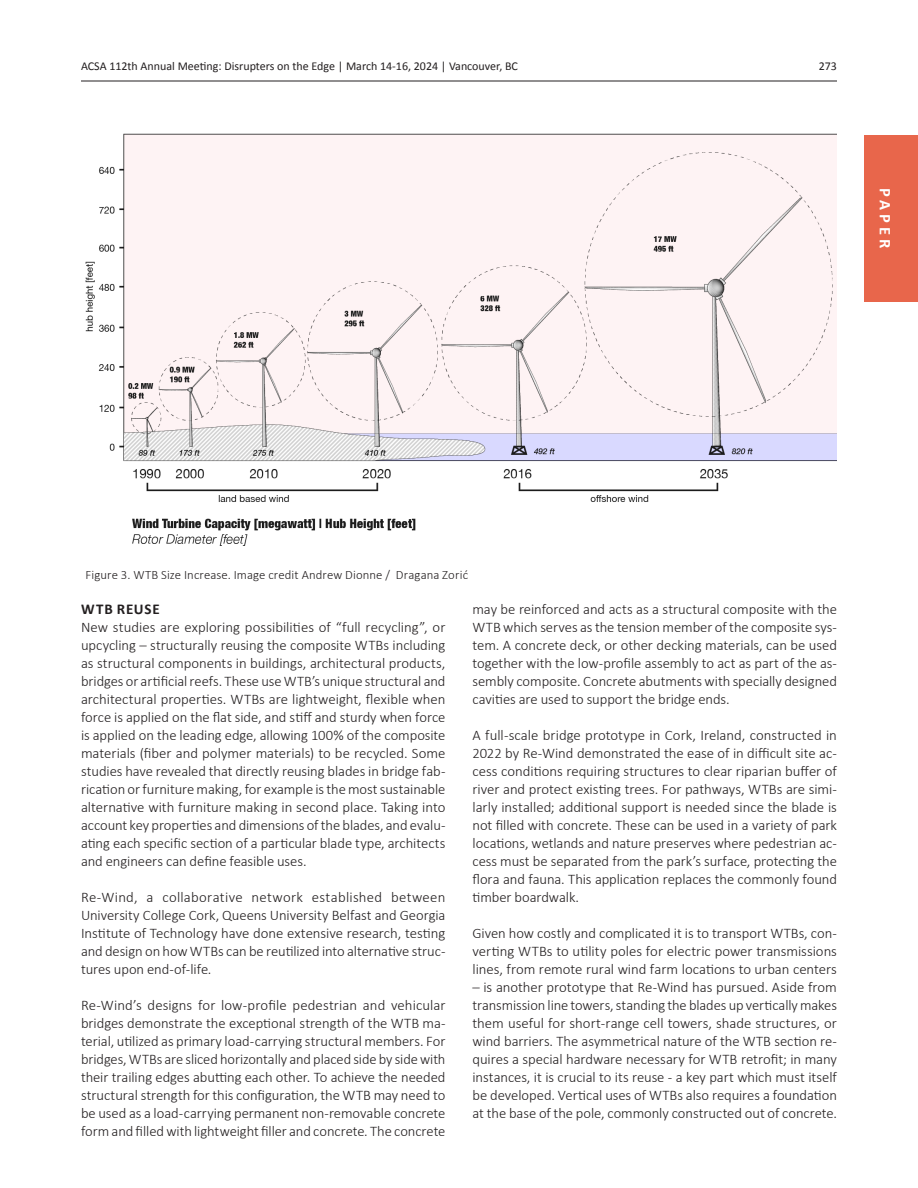
<style>
.page{position:relative;width:918px;height:1188px;background:#fff}
.page>*{position:absolute;margin:0;border:0;box-sizing:border-box;transform-origin:0 0}
.t1{font:700 16.5px "Calibri";letter-spacing:.235em;color:#fff}
._05_Section_Header{font:700 15px "Calibri";letter-spacing:.055em;color:#231f20}
._06_Main_BodWind_energy_has_been_growing_{font:300 14.7px/18px "Calibri";letter-spacing:-.005em;color:#231f20;text-align:justify}
._07_Caption_Text{font:300 12.75px "Calibri";letter-spacing:.01em;color:#231f20}
.t2{font:12px "Calibri";color:#231f20}
</style>
<div class="page">
<hr style="left:81px;top:81px;width:756px;height:1px;background:#231f20">
<div style="left:864px;top:135px;width:54px;height:166px;background:#e8664b"></div>
<img style="left:85px;top:133px;width:752px;height:413px">
<p class="t2" style="left:81px;top:57px;width:438px">ACSA 112th Annual Meeting: Disrupters on the Edge | March 14-16, 2024 | Vancouver, BC</p>
<p class="t2" style="left:819px;top:57px;width:20px">273</p>
<p class="t1" style="left:897px;top:188px;width:61px;rotate:90deg">PAPER</p>
<p class="_07_Caption_Text" style="left:86px;top:567px;width:384px">Figure 3. WTB Size Increase. Image credit Andrew Dionne / Dragana Zorić</p>
<p class="_05_Section_Header" style="left:81px;top:598px;width:80px">WTB REUSE</p>
<p class="_06_Main_BodWind_energy_has_been_growing_" style="left:81px;top:617px;width:366px">New studies are exploring possibilities of “full recycling”, or upcycling – structurally reusing the composite WTBs including as structural components in buildings, architectural products, bridges or artificial reefs. These use WTB’s unique structural and architectural properties. WTBs are lightweight, flexible when force is applied on the flat side, and stiff and sturdy when force is applied on the leading edge, allowing 100% of the composite materials (fiber and polymer materials) to be recycled. Some studies have revealed that directly reusing blades in bridge fab&shy;rication or furniture making, for example is the most sustainable alternative with furniture making in second place. Taking into account key properties and dimensions of the blades, and evalu&shy;ating each specific section of a particular blade type, architects and engineers can define feasible uses.</p>
<p class="_06_Main_BodWind_energy_has_been_growing_" style="left:81px;top:887px;width:366px">Re-Wind, a collaborative network established between University College Cork, Queens University Belfast and Georgia Institute of Technology have done extensive research, testing and design on how WTBs can be reutilized into alternative struc&shy;tures upon end-of-life.</p>
<p class="_06_Main_BodWind_energy_has_been_growing_" style="left:81px;top:995px;width:366px">Re-Wind’s designs for low-profile pedestrian and vehicular bridges demonstrate the exceptional strength of the WTB ma&shy;terial, utilized as primary load-carrying structural members. For bridges, WTBs are sliced horizontally and placed side by side with their trailing edges abutting each other. To achieve the needed structural strength for this configuration, the WTB may need to be used as a load-carrying permanent non-removable concrete form and filled with lightweight filler and concrete. The concrete</p>
<p class="_06_Main_BodWind_energy_has_been_growing_" style="left:472px;top:599px;width:366px">may be reinforced and acts as a structural composite with the WTB which serves as the tension member of the composite sys&shy;tem. A concrete deck, or other decking materials, can be used together with the low-profile assembly to act as part of the as&shy;sembly composite. Concrete abutments with specially designed cavities are used to support the bridge ends.</p>
<p class="_06_Main_BodWind_energy_has_been_growing_" style="left:472px;top:725px;width:366px">A full-scale bridge prototype in Cork, Ireland, constructed in 2022 by Re-Wind demonstrated the ease of in difficult site ac&shy;cess conditions requiring structures to clear riparian buffer of river and protect existing trees. For pathways, WTBs are simi&shy;larly installed; additional support is needed since the blade is not filled with concrete. These can be used in a variety of park locations, wetlands and nature preserves where pedestrian ac&shy;cess must be separated from the park’s surface, protecting the flora and fauna. This application replaces the commonly found timber boardwalk.</p>
<p class="_06_Main_BodWind_energy_has_been_growing_" style="left:472px;top:923px;width:366px">Given how costly and complicated it is to transport WTBs, con&shy;verting WTBs to utility poles for electric power transmissions lines, from remote rural wind farm locations to urban centers</p>
<p class="_06_Main_BodWind_energy_has_been_growing_" style="left:472px;top:977px;width:366px">– is another prototype that Re-Wind has pursued. Aside from transmission line towers, standing the blades up vertically makes them useful for short-range cell towers, shade structures, or wind barriers. The asymmetrical nature of the WTB section re&shy;quires a special hardware necessary for WTB retrofit; in many instances, it is crucial to its reuse - a key part which must itself be developed. Vertical uses of WTBs also requires a foundation at the base of the pole, commonly constructed out of concrete.</p>
</div>
